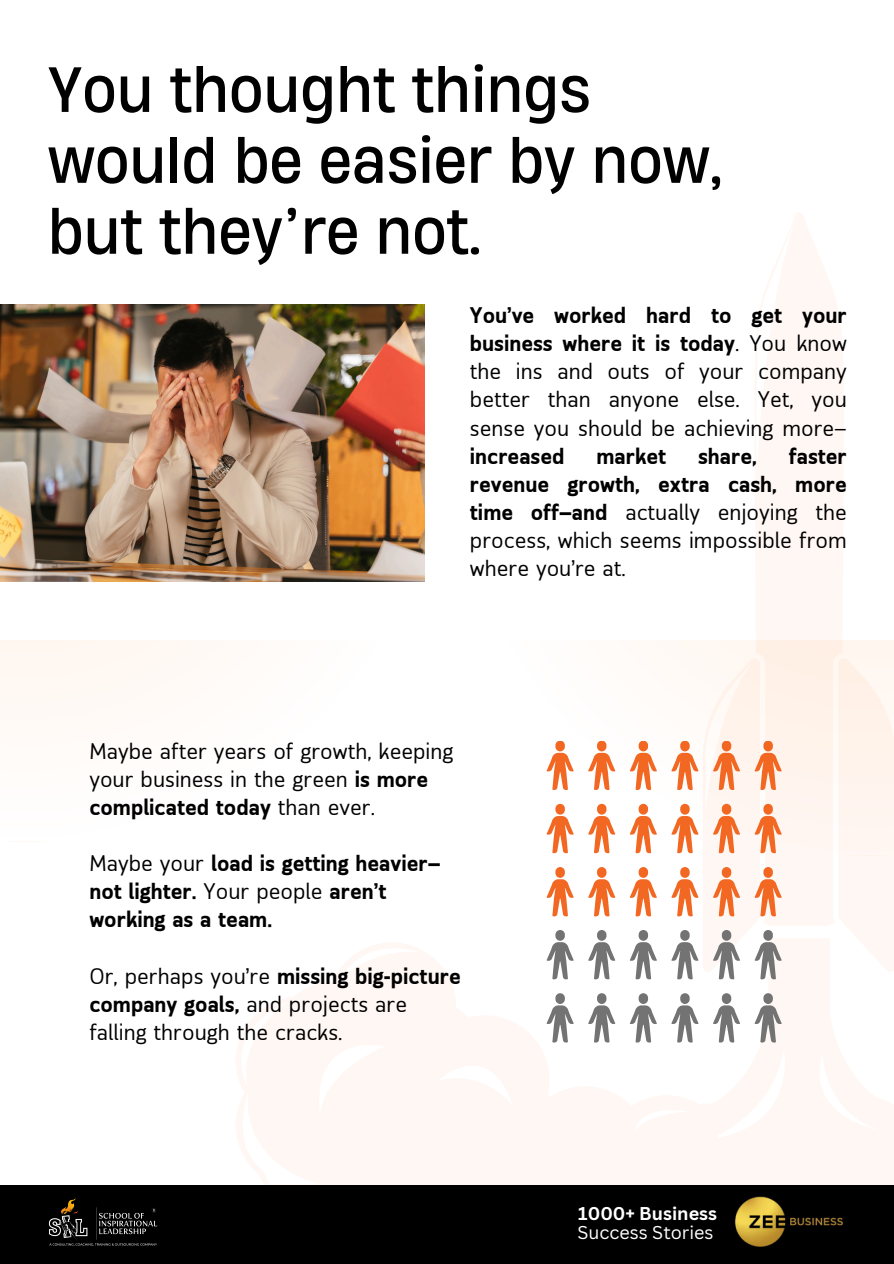
<style>
.page{position:relative;width:894px;height:1264px;background:#fff}
.page>*{position:absolute;margin:0;border:0;box-sizing:border-box;transform-origin:0 0}
.t1{font:60px/70.8px "Heading Now 64";color:#000001}
.t2{font:22.5px/28.2px "Nyutro Sans";color:#000001;text-align:justify}
.t3{font:700 22.5px/28.2px "Nyutro Sans";color:#000001}
.t4{font:18px/18px "Canva Sans";color:#fff}
.s1{font-weight:700}
.s2{font-weight:400}
</style>
<div class="page">
<div style="left:0;top:640px;width:203px;height:63px;background:#fff8f3"></div>
<div style="left:677px;top:640px;width:216px;height:16px;background:#fff8f2"></div>
<svg style="left:847px;top:656px;width:46px;height:280px"></svg>
<svg style="left:748px;top:213px;width:101px;height:713px;fill:#fff7f3"></svg>
<svg style="left:236px;top:936px;width:657px;height:248px;fill:#fff7f3"></svg>
<svg style="left:546px;top:656px;width:213px;height:323px"></svg>
<img style="left:0;top:305px;width:424px;height:277px">
<div style="left:0;top:1184px;width:893px;height:79px;background:#000"></div>
<img style="left:48px;top:1198px;width:110px;height:48px">
<img style="left:734px;top:1196px;width:109px;height:51px">
<h2 class="t1" style="left:48px;top:53px;width:675px">You thought things would be easier by now, but they’re not.</h2>
<p class="t2" style="left:470px;top:303px;width:378px"><span class="s1">You’ve worked hard to get your business where it is today</span>. You know the ins and outs of your company better than anyone else. Yet, you sense you should be achieving more— <span class="s1">increased</span></p>
<p class="t2" style="left:470px;top:444px;width:378px;text-indent:319px"><span class="s1">faster revenue growth, extra cash, more time off—and</span> actually enjoying the process, which seems impossible from where you’re at.</p>
<p class="t3" style="left:596px;top:444px;width:71px">market</p>
<p class="t3" style="left:698px;top:444px;width:60px">share,</p>
<p class="t2" style="left:89px;top:739px;width:365px;text-align:left">Maybe after years of growth, keeping your business in the green <span class="s1">is more complicated today</span> than ever.</p>
<h2 class="t3" style="left:89px;top:851px;width:352px"><span class="s2">Maybe your</span> load is getting heavier— not lighter. <span class="s2">Your people</span> aren’t working as a team.</h2>
<h2 class="t2" style="left:89px;top:964px;width:373px;text-align:left">Or, perhaps you’re <span class="s1">missing big-picture company goals,</span> and projects are falling through the cracks.</h2>
<h2 class="t4" style="left:577px;top:1204px;width:141px"><span class="s1">1000+ Business<br></span>Success Stories</h2>
</div>
